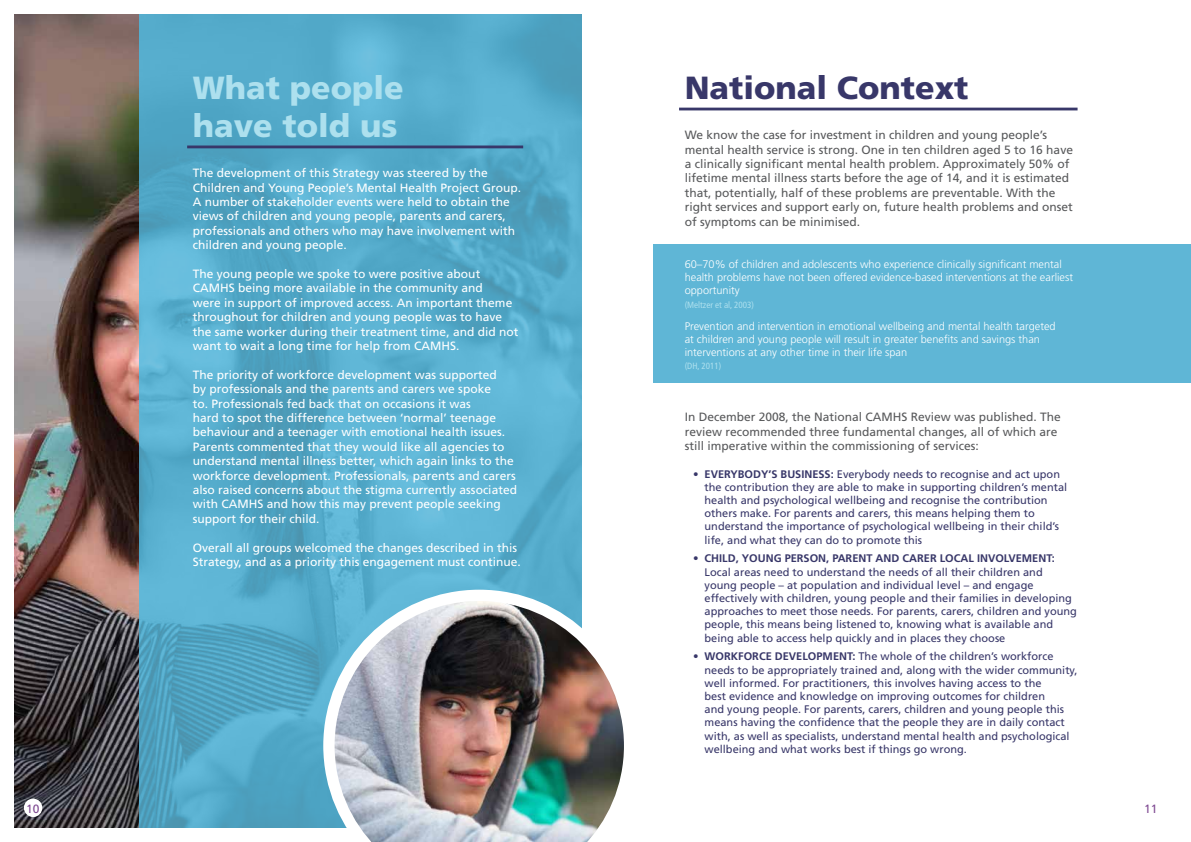
<style>
.page{position:relative;width:1191px;height:842px;background:#fff}
.page>*{position:absolute;margin:0;border:0;box-sizing:border-box;transform-origin:0 0}
.t1{font:900 32px/38.4px "Frutiger";color:#ade0ee}
.t2{font:900 32px "Frutiger";color:#383769}
.t3{font:12px/14.4px "Frutiger";color:#fff}
.t4{font:12px/14.4px "Frutiger";color:#58595b}
.t5{font:12px "Frutiger";color:#7f4a92}
.t6{font:11px/13.2px "Frutiger";color:#383769}
.t7{font:300 11px/13.2px "Frutiger";color:#fff}
.t8{font:condensed 9px "Frutiger";color:#ade0ee}
.s1{font-weight:700}
</style>
<div class="page">
<div style="left:653px;top:244px;width:538px;height:139px;background:#5fb6d6"></div>
<hr style="left:679px;top:108px;width:398px;height:2px;background:#383769">
<img style="left:139px;top:14px;width:442px;height:814px">
<hr style="left:187px;top:146px;width:336px;height:2px;background:#383769">
<img style="left:14px;top:14px;width:125px;height:814px">
<img style="left:323px;top:590px;width:301px;height:252px">
<div style="left:24px;top:798px;width:18px;height:19px;background:#fff;border-radius:50%"></div>
<h1 class="t1" style="left:193px;top:68px;width:212px">What people have told us</h1>
<p class="t3" style="left:193px;top:166px;width:330px">The development of this Strategy was steered by the Children and Young People’s Mental Health Project Group.<br>A number of stakeholder events were held to obtain the views of children and young people, parents and carers, professionals and others who may have involvement with children and young people.</p>
<p class="t3" style="left:193px;top:266px;width:327px">The young people we spoke to were positive about CAMHS being more available in the community and<br>were in support of improved access. An important theme throughout for children and young people was to have the same worker during their treatment time, and did not want to wait a long time for help from CAMHS.</p>
<p class="t3" style="left:193px;top:367px;width:326px">The priority of workforce development was supported<br>by professionals and the parents and carers we spoke<br>to. Professionals fed back that on occasions it was<br>hard to spot the difference between ‘normal’ teenage behaviour and a teenager with emotional health issues.<br>Parents commented that they would like all agencies to understand mental illness better, which again links to the workforce development. Professionals, parents and carers also raised concerns about the stigma currently associated with CAMHS and how this may prevent people seeking support for their child.</p>
<p class="t3" style="left:193px;top:540px;width:329px">Overall all groups welcomed the changes described in this<br>Strategy, and as a priority this engagement must continue.</p>
<h1 class="t2" style="left:684px;top:69px;width:285px">National Context</h1>
<p class="t4" style="left:684px;top:128px;width:390px">We know the case for investment in children and young people’s mental health service is strong. One in ten children aged 5 to 16 have a clinically significant mental health problem. Approximately 50% of lifetime mental illness starts before the age of 14, and it is estimated that, potentially, half of these problems are preventable. With the right services and support early on, future health problems and onset of symptoms can be minimised.</p>
<p class="t7" style="left:684px;top:257px;width:390px">60–70% of children and adolescents who experience clinically significant mental health problems have not been offered evidence-based interventions at the earliest opportunity</p>
<p class="t8" style="left:684px;top:300px;width:71px">(Meltzer et al, 2003)</p>
<p class="t7" style="left:684px;top:320px;width:372px">Prevention and intervention in emotional wellbeing and mental health targeted at children and young people will result in greater benefits and savings than interventions at any other time in their life span</p>
<p class="t8" style="left:684px;top:361px;width:38px">(DH, 2011)</p>
<p class="t4" style="left:684px;top:410px;width:378px">In December 2008, the National CAMHS Review was published. The review recommended three fundamental changes, all of which are still imperative within the commissioning of services:</p>
<p class="t6" style="left:704px;top:467px;width:364px;text-indent:-11px">• <span class="s1">EVERYBODY’S BUSINESS:</span> Everybody needs to recognise and act upon the contribution they are able to make in supporting children’s mental health and psychological wellbeing and recognise the contribution others make. For parents and carers, this means helping them to understand the importance of psychological wellbeing in their child’s life, and what they can do to promote this</p>
<p class="t6" style="left:704px;top:552px;width:374px;text-indent:-11px">• <span class="s1">CHILD, YOUNG PERSON, PARENT AND CARER LOCAL INVOLVEMENT:<br></span>Local areas need to understand the needs of all their children and young people – at population and individual level – and engage effectively with children, young people and their families in developing approaches to meet those needs. For parents, carers, children and young people, this means being listened to, knowing what is available and being able to access help quickly and in places they choose</p>
<p class="t6" style="left:704px;top:650px;width:374px;text-indent:-11px">• <span class="s1">WORKFORCE DEVELOPMENT:</span> The whole of the children’s workforce needs to be appropriately trained and, along with the wider community, well informed. For practitioners, this involves having access to the<br>best evidence and knowledge on improving outcomes for children<br>and young people. For parents, carers, children and young people this means having the confidence that the people they are in daily contact with, as well as specialists, understand mental health and psychological wellbeing and what works best if things go wrong.</p>
<p class="t5" style="left:26px;top:802px;width:15px">10</p>
<p class="t5" style="left:1144px;top:802px;width:15px">11</p>
</div>
